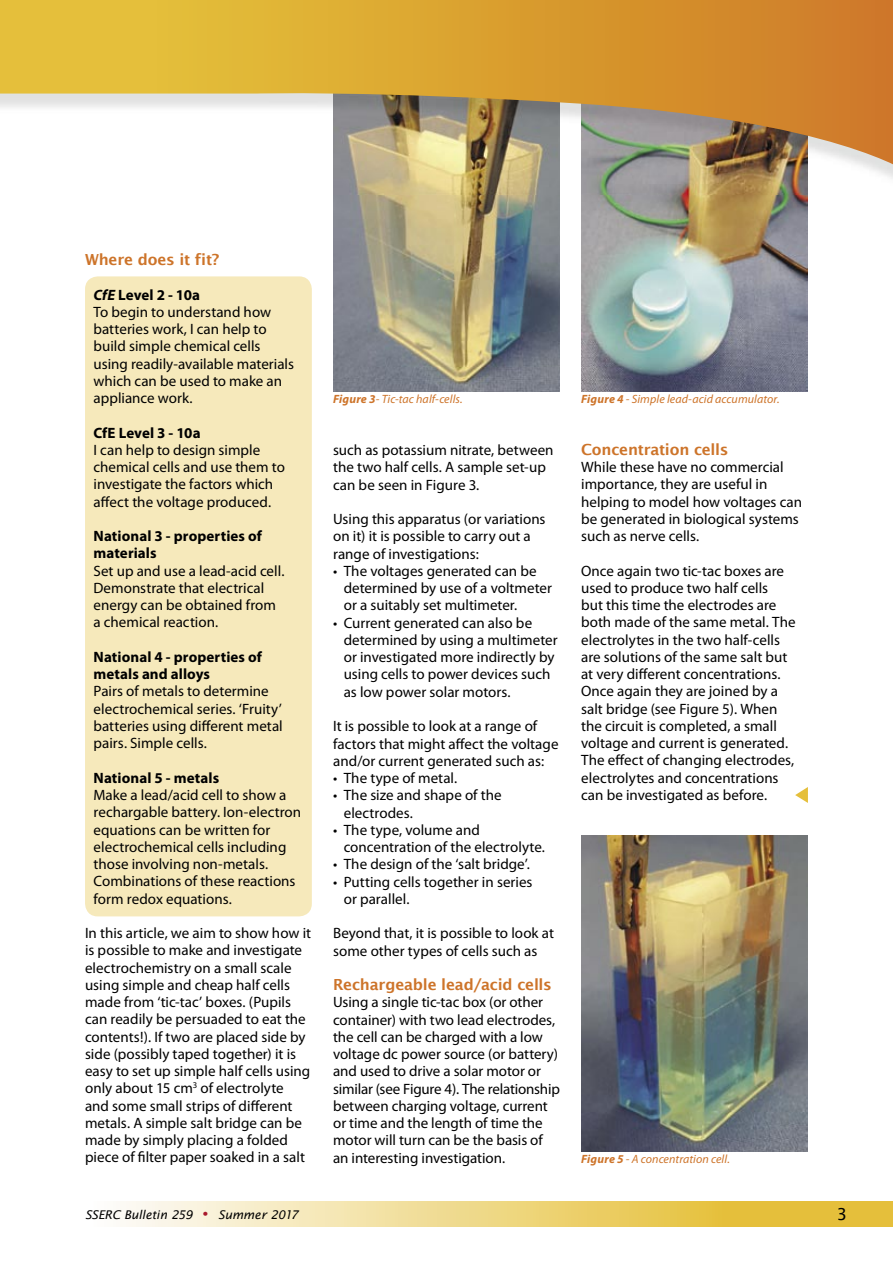
<style>
.page{position:relative;width:893px;height:1263px;background:#fff}
.page>*{position:absolute;margin:0;border:0;box-sizing:border-box;transform-origin:0 0}
.t1{font:16.5px "Lucida Sans";color:#000}
.t2{font:600 15.3px "Lucida Sans";letter-spacing:-.015em;color:#cd742a}
.t3{font:15px/17.2px "Myriad Pro";color:#000}
.t4{font:700 15px/17.2px "Myriad Pro";letter-spacing:.005em;color:#000}
.t5{font:italic 12px "Myriad Pro";letter-spacing:.01em;color:#cd742a}
.t6{font:italic 12px "Lucida Sans";letter-spacing:-.01em;color:#000}
.s1{font-weight:700;font-style:italic}
.s2{font-weight:700}
.s3{font-style:normal;font-size:28.5px;color:#a9192d}
</style>
<div class="page">
<img style="left:581px;top:194px;width:227px;height:197px">
<img style="left:333px;top:194px;width:227px;height:197px">
<div style="left:85px;top:276px;width:227px;height:640px;background:#f6e9bb;border-radius:13px"></div>
<img style="left:581px;top:835px;width:227px;height:316px">
<img style="left:581px;top:173px;width:227px;height:21px">
<img style="left:333px;top:173px;width:227px;height:21px">
<svg style="left:0;top:0;width:893px;height:173px"></svg>
<svg style="left:120px;top:1201px;width:773px;height:26px;background:#eed784"></svg>
<svg style="left:795px;top:787px;width:13px;height:16px"></svg>
<p class="t2" style="left:85px;top:251px;width:136px">Where does it fit?</p>
<p class="t3" style="left:94px;top:286px;width:202px"><span class="s1">CfE</span> <span class="s2">Level 2 - 10a<br></span>To begin to understand how batteries work, I can help to build simple chemical cells using readily-available materials which can be used to make an appliance work.</p>
<p class="t4" style="left:94px;top:424px;width:109px">CfE Level 3 - 10a</p>
<p class="t3" style="left:94px;top:442px;width:193px">I can help to design simple chemical cells and use them to investigate the factors which affect the voltage produced.</p>
<p class="t4" style="left:94px;top:528px;width:170px">National 3 - properties of materials</p>
<p class="t3" style="left:94px;top:562px;width:192px">Set up and use a lead-acid cell.<br>Demonstrate that electrical energy can be obtained from a chemical reaction.</p>
<p class="t4" style="left:94px;top:648px;width:170px">National 4 - properties of metals and alloys</p>
<p class="t3" style="left:94px;top:683px;width:191px">Pairs of metals to determine electrochemical series. ‘Fruity’ batteries using different metal pairs. Simple cells.</p>
<p class="t4" style="left:94px;top:769px;width:127px">National 5 - metals</p>
<p class="t3" style="left:94px;top:787px;width:209px">Make a lead/acid cell to show a rechargable battery. Ion-electron equations can be written for electrochemical cells including those involving non-metals.<br>Combinations of these reactions form redox equations.</p>
<p class="t3" style="left:85px;top:925px;width:228px">In this article, we aim to show how it is possible to make and investigate electrochemistry on a small scale using simple and cheap half cells made from ‘tic-tac’ boxes. (Pupils can readily be persuaded to eat the contents!). If two are placed side by side (possibly taped together) it is easy to set up simple half cells using only about 15 cm<sup>3</sup> of electrolyte and some small strips of different metals. A simple salt bridge can be made by simply placing a folded piece of filter paper soaked in a salt</p>
<p class="t5" style="left:333px;top:392px;width:131px"><span class="s2">Figure 3</span>- Tic-tac half-cells.</p>
<p class="t5" style="left:581px;top:392px;width:200px"><span class="s2">Figure 4</span> - Simple lead-acid accumulator.</p>
<p class="t3" style="left:333px;top:442px;width:222px">such as potassium nitrate, between the two half cells. A sample set-up can be seen in Figure 3.</p>
<p class="t3" style="left:333px;top:511px;width:214px">Using this apparatus (or variations on it) it is possible to carry out a range of investigations:</p>
<p class="t3" style="left:344px;top:563px;width:210px;text-indent:-11px">• The voltages generated can be determined by use of a voltmeter or a suitably set multimeter.</p>
<p class="t3" style="left:344px;top:614px;width:215px;text-indent:-11px">• Current generated can also be determined by using a multimeter or investigated more indirectly by using cells to power devices such as low power solar motors.</p>
<p class="t3" style="left:333px;top:718px;width:227px">It is possible to look at a range of factors that might affect the voltage and/or current generated such as:</p>
<p class="t3" style="left:333px;top:770px;width:126px">• The type of metal.</p>
<p class="t3" style="left:344px;top:787px;width:159px;text-indent:-11px">• The size and shape of the electrodes.</p>
<p class="t3" style="left:344px;top:821px;width:203px;text-indent:-11px">• The type, volume and concentration of the electrolyte.</p>
<p class="t3" style="left:333px;top:856px;width:198px">• The design of the ‘salt bridge’.</p>
<p class="t3" style="left:344px;top:873px;width:190px;text-indent:-11px">• Putting cells together in series or parallel.</p>
<p class="t3" style="left:333px;top:925px;width:222px">Beyond that, it is possible to look at some other types of cells such as</p>
<p class="t2" style="left:333px;top:976px;width:220px">Rechargeable lead/acid cells</p>
<p class="t3" style="left:333px;top:994px;width:228px">Using a single tic-tac box (or other container) with two lead electrodes, the cell can be charged with a low voltage dc power source (or battery) and used to drive a solar motor or similar (see Figure 4). The relationship between charging voltage, current or time and the length of time the motor will turn can be the basis of an interesting investigation.</p>
<p class="t2" style="left:581px;top:441px;width:149px">Concentration cells</p>
<p class="t3" style="left:581px;top:459px;width:222px">While these have no commercial importance, they are useful in helping to model how voltages can be generated in biological systems such as nerve cells.</p>
<p class="t3" style="left:581px;top:562px;width:216px">Once again two tic-tac boxes are used to produce two half cells<br>but this time the electrodes are both made of the same metal. The electrolytes in the two half-cells are solutions of the same salt but at very different concentrations.<br>Once again they are joined by a salt bridge (see Figure 5). When the circuit is completed, a small voltage and current is generated.<br>The effect of changing electrodes, electrolytes and concentrations can be investigated as before.</p>
<p class="t5" style="left:581px;top:1153px;width:150px"><span class="s2">Figure 5</span> - A concentration cell.</p>
<p class="t6" style="left:85px;top:1208px;width:215px">SSERC Bulletin 259 <span class="s3">•</span> Summer 2017</p>
<p class="t1" style="left:837px;top:1204px;width:12px">3</p>
</div>
